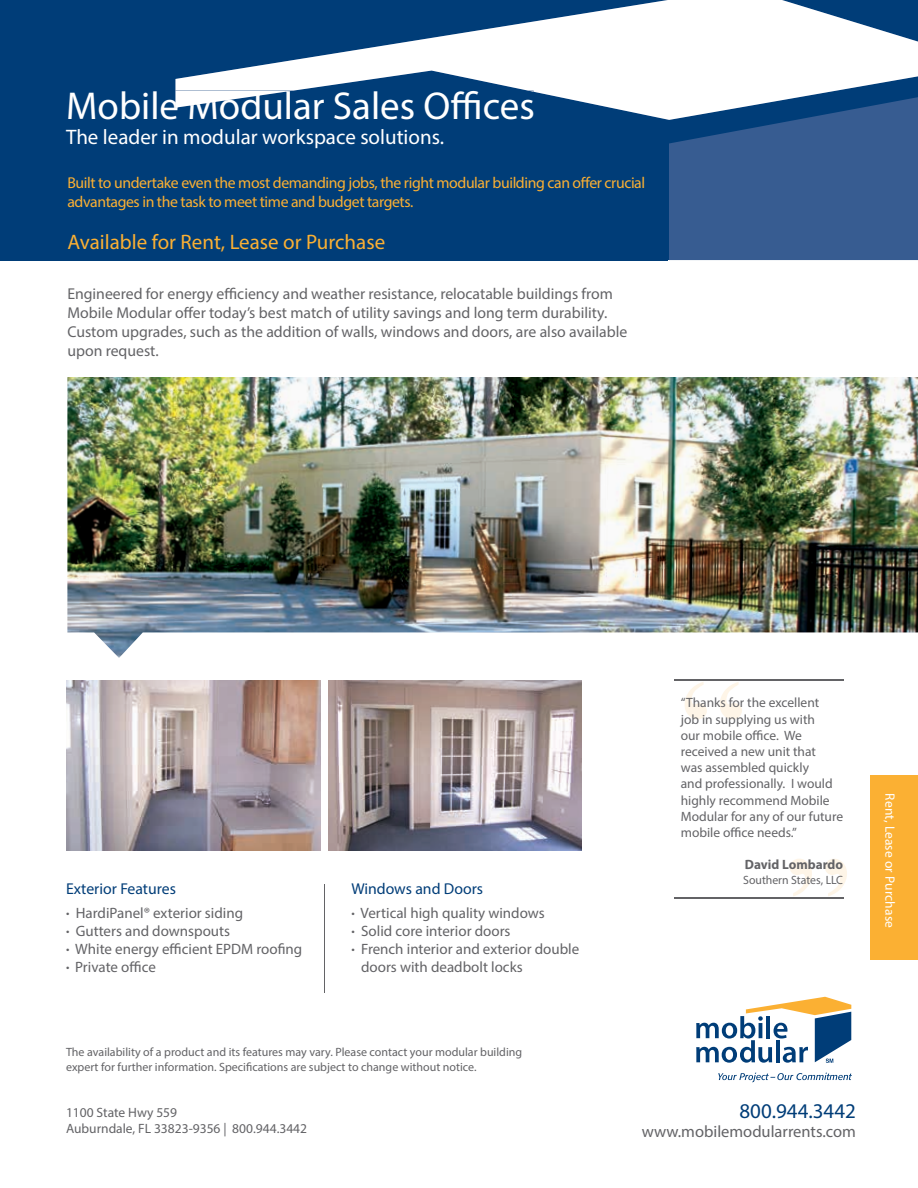
<style>
.page{position:relative;width:918px;height:1188px;background:#fff}
.page>*{position:absolute;margin:0;border:0;box-sizing:border-box;transform-origin:0 0}
.t1{font:150px "Times New Roman";color:#fef5e7}
.t2{font:39px "Myriad Pro";color:#fff}
.t3{font:21px "Myriad Pro";color:#fff}
.t4{font:21px "Myriad Pro";color:#fbb033}
.t5{font:21px "Myriad Pro";color:#003d78}
.t6{font:16.5px "Myriad Pro";color:#636366}
.t7{font:15.75px/18.9px "Myriad Pro";color:#636366}
.t8{font:15.75px/18.8px "Myriad Pro";letter-spacing:-.025em;color:#fbb033}
.t9{font:15.75px "Myriad Pro";color:#003d78}
.t10{font:15px/18px "Myriad Pro";color:#636366}
.t11{font:13.5px/16.2px "Myriad Pro";color:#636366}
.t12{font:13.5px "Myriad Pro";letter-spacing:.01em;color:#fff}
.t13{font:700 13.5px "Myriad Pro";color:#636366}
.t14{font:12px/14.4px "Myriad Pro";color:#636366}
.s1{font-size:12px}
</style>
<div class="page">
<div style="left:0;top:0;width:918px;height:260px;background:#003d78"></div>
<div style="left:871px;top:775px;width:47px;height:185px;background:#fbb033"></div>
<div style="left:669px;top:120px;width:249px;height:140px;background:#375c91"></div>
<svg style="left:175px;top:0;width:743px;height:120px;fill:#fff"></svg>
<svg style="left:175px;top:91px;width:358px;height:17px"></svg>
<svg style="left:718px;top:1073px;width:134px;height:9px"></svg>
<svg style="left:696px;top:997px;width:155px;height:66px"></svg>
<hr style="left:674px;top:679px;width:169px;height:1px;background:#636366">
<hr style="left:674px;top:897px;width:169px;height:1px;background:#636366">
<img style="left:67px;top:377px;width:851px;height:281px">
<img style="left:66px;top:681px;width:255px;height:169px">
<img style="left:328px;top:681px;width:254px;height:169px">
<hr style="left:324px;top:884px;width:1px;height:109px;background:#636366">
<h2 class="t2" style="left:66px;top:82px;width:470px">Mobile Modular Sales Offices</h2>
<h3 class="t3" style="left:66px;top:124px;width:380px">The leader in modular workspace solutions.</h3>
<p class="t8" style="left:67px;top:174px;width:579px">Built to undertake even the most demanding jobs, the right modular building can offer crucial advantages in the task to meet time and budget targets.</p>
<h3 class="t4" style="left:67px;top:229px;width:319px">Available for Rent, Lease or Purchase</h3>
<p class="t7" style="left:67px;top:285px;width:561px">Engineered for energy efficiency and weather resistance, relocatable buildings from Mobile Modular offer today’s best match of utility savings and long term durability.<br>Custom upgrades, such as the addition of walls, windows and doors, are also available upon request.</p>
<p class="t9" style="left:66px;top:879px;width:111px">Exterior Features</p>
<p class="t10" style="left:66px;top:904px;width:179px"><span class="s1">•</span> HardiPanel® exterior siding</p>
<p class="t10" style="left:66px;top:922px;width:166px"><span class="s1">•</span> Gutters and downspouts</p>
<p class="t10" style="left:66px;top:940px;width:238px"><span class="s1">•</span> White energy efficient EPDM roofing</p>
<p class="t10" style="left:66px;top:958px;width:91px"><span class="s1">•</span> Private office</p>
<p class="t9" style="left:351px;top:879px;width:133px">Windows and Doors</p>
<p class="t10" style="left:351px;top:904px;width:195px"><span class="s1">•</span> Vertical high quality windows</p>
<p class="t10" style="left:351px;top:922px;width:161px"><span class="s1">•</span> Solid core interior doors</p>
<p class="t10" style="left:361px;top:940px;width:220px;text-indent:-10px"><span class="s1">•</span> French interior and exterior double doors with deadbolt locks</p>
<p class="t14" style="left:66px;top:1045px;width:458px">The availability of a product and its features may vary. Please contact your modular building expert for further information. Specifications are subject to change without notice.</p>
<p class="t11" style="left:66px;top:1104px;width:243px">1100 State Hwy 559<br>Auburndale, FL 33823-9356 | 800.944.3442</p>
<h1 class="t1" style="left:680px;top:632px;width:68px">“</h1>
<p class="t11" style="left:681px;top:695px;width:164px">“Thanks for the excellent<br>job in supplying us with<br>our mobile office. We received a new unit that<br>was assembled quickly<br>and professionally. I would highly recommend Mobile<br>Modular for any of our future mobile office needs.”</p>
<p class="t13" style="left:745px;top:856px;width:100px">David Lombardo</p>
<p class="t14" style="left:743px;top:872px;width:101px">Southern States, LLC</p>
<h1 class="t1" style="left:785px;top:809px;width:68px">”</h1>
<p class="t12" style="left:898px;top:793px;width:136px;rotate:90deg">Rent, Lease or Purchase</p>
<h3 class="t5" style="left:740px;top:1098px;width:118px">800.944.3442</h3>
<p class="t6" style="left:642px;top:1122px;width:216px">www.mobilemodularrents.com</p>
</div>
